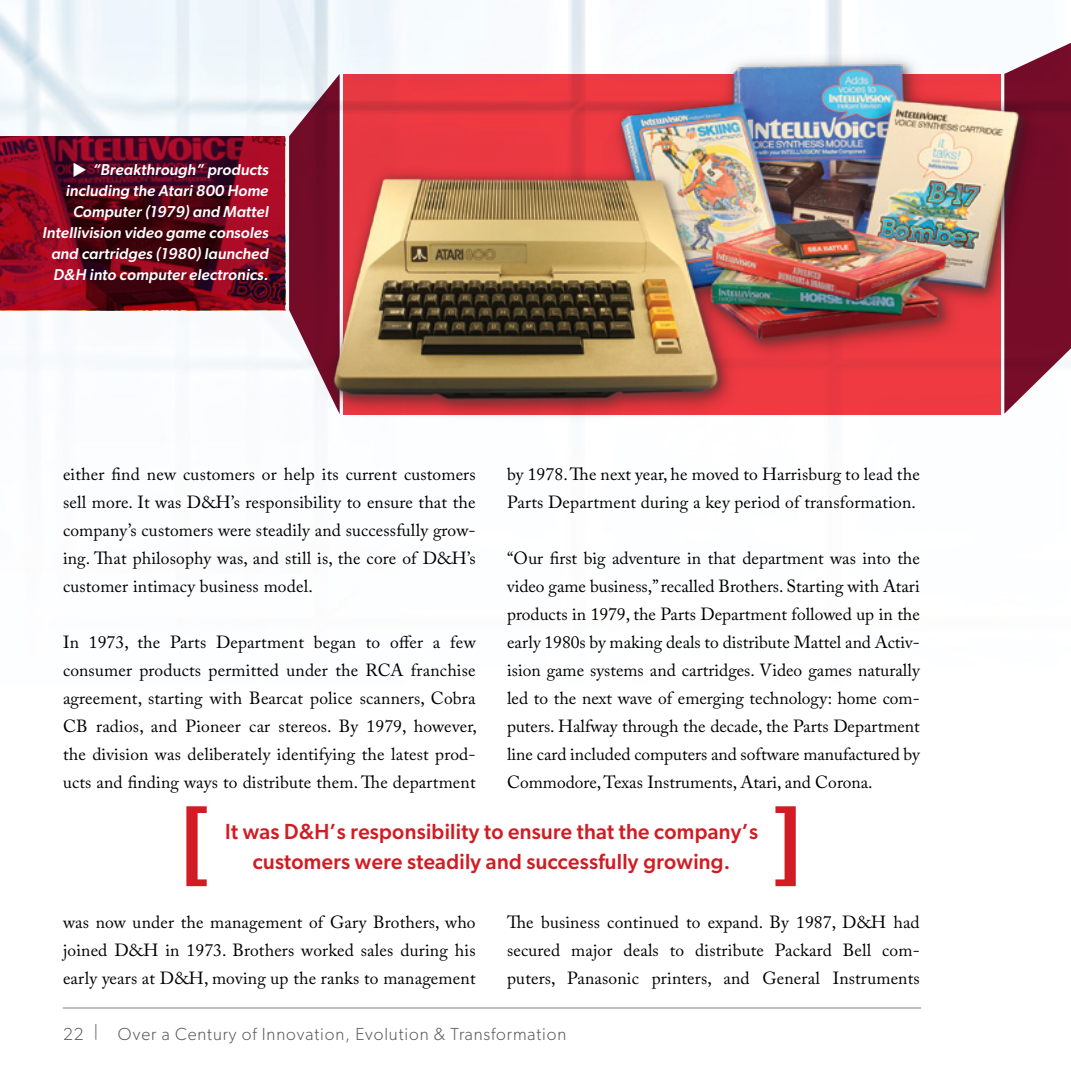
<style>
.page{position:relative;width:1071px;height:1071px;background:#fff}
.page>*{position:absolute;margin:0;border:0;box-sizing:border-box;transform-origin:0 0}
.t1{font:600 87.5px "Gibson";color:#d11c23}
.t2{font:500 21.88px/29.8px "Gibson";letter-spacing:.015em;color:#d11c23;text-align:center;scale:.95 1}
.t3{font:17.5px/28px "Adobe Caslon Pro";letter-spacing:.01em;color:#000;text-align:justify}
.t4{font:300 17.5px "Gibson";letter-spacing:.05em;color:#58595b}
.t5{font:italic 500 15.75px/21px "Gibson";letter-spacing:.01em;color:#fff;text-align:right}
</style>
<div class="page">
<img style="left:0;top:0;width:842px;height:372px">
<hr style="left:63px;top:1008px;width:858px;height:1px;background:#808285">
<svg style="left:1052px;top:42px;width:19px;height:325px;background:#7b1732"></svg>
<img style="left:0;top:136px;width:285px;height:174px">
<svg style="left:289px;top:74px;width:29px;height:298px"></svg>
<img style="left:318px;top:44px;width:734px;height:376px">
<svg style="left:74px;top:163px;width:12px;height:14px"></svg>
<p class="t5" style="left:43px;top:159px;width:228px">“Breakthrough” products including the Atari 800 Home<br>Computer (1979) and Mattel<br>Intellivision video game consoles and cartridges (1980) launched<br>D&amp;H into computer electronics.</p>
<p class="t3" style="left:63px;top:460px;width:414px">either find new customers or help its current customers sell more. It was D&amp;H’s responsibility to ensure that the company’s customers were steadily and successfully grow&shy;ing. That philosophy was, and still is, the core of D&amp;H’s customer intimacy business model.</p>
<p class="t3" style="left:63px;top:628px;width:415px">In 1973, the Parts Department began to offer a few consumer products permitted under the RCA franchise agreement, starting with Bearcat police scanners, Cobra CB radios, and Pioneer car stereos. By 1979, however, the division was deliberately identifying the latest prod&shy;ucts and finding ways to distribute them. The department</p>
<p class="t3" style="left:507px;top:460px;width:414px">by 1978. The next year, he moved to Harrisburg to lead the<br>Parts Department during a key period of transformation.</p>
<p class="t3" style="left:507px;top:544px;width:414px">“Our first big adventure in that department was into the video game business,” recalled Brothers. Starting with Atari products in 1979, the Parts Department followed up in the early 1980s by making deals to distribute Mattel and Activ&shy;ision game systems and cartridges. Video games naturally led to the next wave of emerging technology: home com&shy;puters. Halfway through the decade, the Parts Department line card included computers and software manufactured by Commodore, Texas Instruments, Atari, and Corona.</p>
<h1 class="t1" style="left:182px;top:790px;width:31px">[</h1>
<h1 class="t1" style="left:771px;top:790px;width:31px">]</h1>
<p class="t2" style="left:225px;top:816px;width:562px">It was D&amp;H’s responsibility to ensure that the company’s customers were steadily and successfully growing.</p>
<p class="t3" style="left:63px;top:908px;width:414px">was now under the management of Gary Brothers, who joined D&amp;H in 1973. Brothers worked sales during his early years at D&amp;H, moving up the ranks to management</p>
<p class="t3" style="left:507px;top:908px;width:414px">The business continued to expand. By 1987, D&amp;H had secured major deals to distribute Packard Bell com&shy;puters, Panasonic printers, and General Instruments</p>
<p class="t4" style="left:63px;top:1023px;width:505px">22 | Over a Century of Innovation, Evolution &amp; Transformation</p>
</div>
